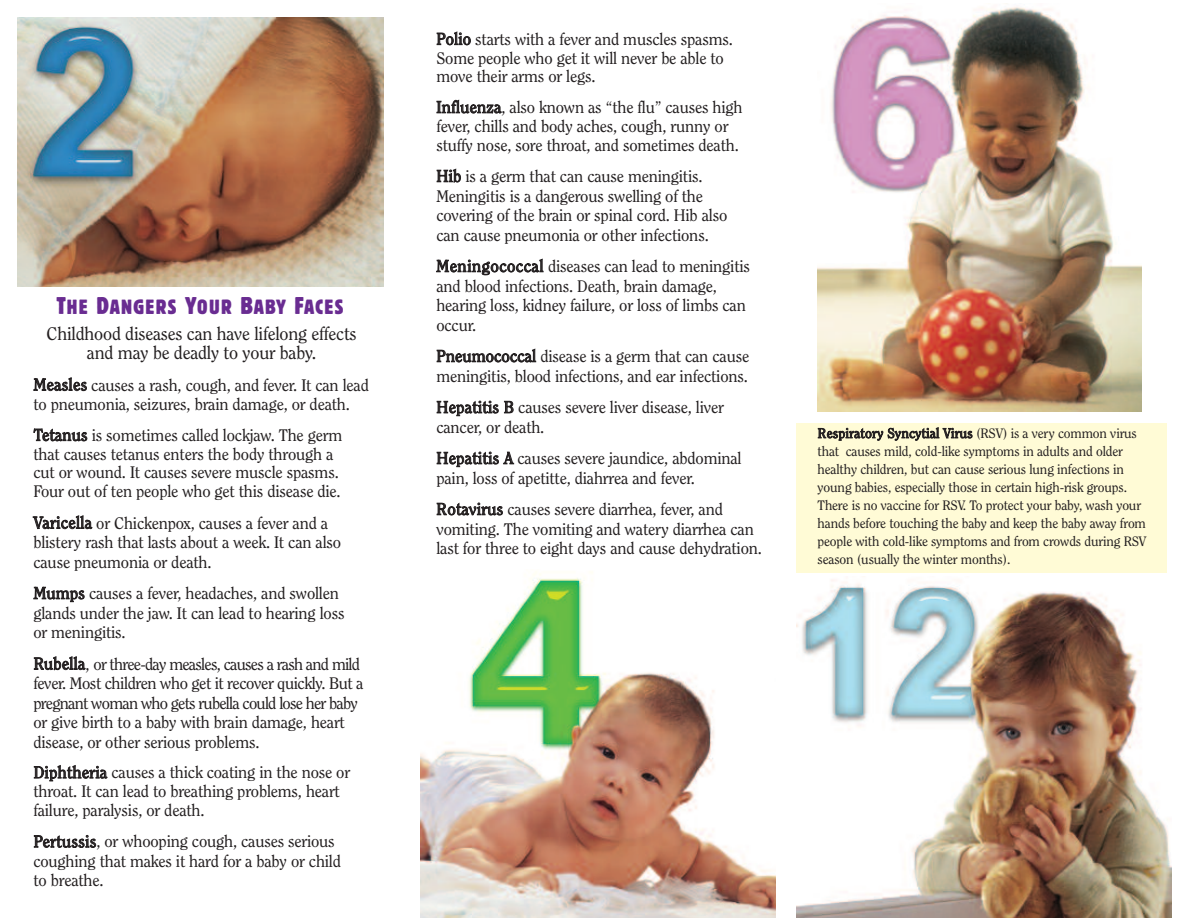
<style>
.page{position:relative;width:1188px;height:918px;background:#fff}
.page>*{position:absolute;margin:0;border:0;box-sizing:border-box;transform-origin:0 0}
.t1{font:condensed 20.4px "Block BE";letter-spacing:.07em;color:#692c91}
.t2{font:18px/19.5px "Clearface IT Cby BT";letter-spacing:-.01em;color:#231f20;text-align:center}
.t3{font:16.5px/19.5px "Clearface IT Cby BT";letter-spacing:-.01em;color:#231f20}
.t4{font:13.5px/18px "Clearface IT Cby BT";letter-spacing:-.01em;color:#231f20}
.s1{font-size:24px}
</style>
<div class="page">
<img style="left:420px;top:572px;width:356px;height:346px">
<div style="left:796px;top:423px;width:371px;height:149px;background:#fffbd6"></div>
<img style="left:818px;top:3px;width:324px;height:409px">
<img style="left:17px;top:17px;width:366px;height:270px">
<img style="left:796px;top:579px;width:375px;height:339px">
<p class="t1" style="left:56px;top:295px;width:288px"><span class="s1">T</span>HE <span class="s1">D</span>ANGERS <span class="s1">Y</span>OUR <span class="s1">B</span>ABY <span class="s1">F</span>ACES</p>
<p class="t2" style="left:47px;top:325px;width:312px">Childhood diseases can have lifelong effects and may be deadly to your baby.</p>
<p class="t3" style="left:33px;top:376px;width:337px">Measles causes a rash, cough, and fever. It can lead to pneumonia, seizures, brain damage, or death.</p>
<p class="t3" style="left:33px;top:427px;width:310px;line-height:18.8px">Tetanus is sometimes called lockjaw. The germ that causes tetanus enters the body through a cut or wound. It causes severe muscle spasms.<br>Four out of ten people who get this disease die.</p>
<p class="t3" style="left:33px;top:514px;width:309px">Varicella or Chickenpox, causes a fever and a blistery rash that lasts about a week. It can also cause pneumonia or death.</p>
<p class="t3" style="left:33px;top:585px;width:313px">Mumps causes a fever, headaches, and swollen glands under the jaw. It can lead to hearing loss or meningitis.</p>
<p class="t3" style="left:33px;top:655px;width:332px">Rubella, or three-day measles, causes a rash and mild fever. Most children who get it recover quickly. But a pregnant woman who gets rubella could lose her baby or give birth to a baby with brain damage, heart disease, or other serious problems.</p>
<p class="t3" style="left:33px;top:764px;width:318px;line-height:18.8px">Diphtheria causes a thick coating in the nose or throat. It can lead to breathing problems, heart failure, paralysis, or death.</p>
<p class="t3" style="left:33px;top:833px;width:309px">Pertussis, or whooping cough, causes serious coughing that makes it hard for a baby or child to breathe.</p>
<p class="t3" style="left:436px;top:31px;width:298px;line-height:18.8px">Polio starts with a fever and muscles spasms.<br>Some people who get it will never be able to move their arms or legs.</p>
<p class="t3" style="left:436px;top:99px;width:308px;line-height:18.8px">Influenza, also known as “the flu” causes high fever, chills and body aches, cough, runny or stuffy nose, sore throat, and sometimes death.</p>
<p class="t3" style="left:436px;top:167px;width:292px">Hib is a germ that can cause meningitis.<br>Meningitis is a dangerous swelling of the covering of the brain or spinal cord. Hib also can cause pneumonia or other infections.</p>
<p class="t3" style="left:436px;top:257px;width:315px">Meningococcal diseases can lead to meningitis and blood infections. Death, brain damage, hearing loss, kidney failure, or loss of limbs can occur.</p>
<p class="t3" style="left:436px;top:347px;width:314px">Pneumococcal disease is a germ that can cause meningitis, blood infections, and ear infections.</p>
<p class="t3" style="left:436px;top:398px;width:289px">Hepatitis B causes severe liver disease, liver cancer, or death.</p>
<p class="t3" style="left:436px;top:449px;width:307px">Hepatitis A causes severe jaundice, abdominal pain, loss of apetitte, diahrrea and fever.</p>
<p class="t3" style="left:436px;top:500px;width:327px">Rotavirus causes severe diarrhea, fever, and vomiting. The vomiting and watery diarrhea can last for three to eight days and cause dehydration.</p>
<p class="t4" style="left:818px;top:425px;width:330px">Respiratory Syncytial Virus (RSV) is a very common virus that causes mild, cold-like symptoms in adults and older healthy children, but can cause serious lung infections in young babies, especially those in certain high-risk groups.<br>There is no vaccine for RSV. To protect your baby, wash your hands before touching the baby and keep the baby away from people with cold-like symptoms and from crowds during RSV season (usually the winter months).</p>
</div>
